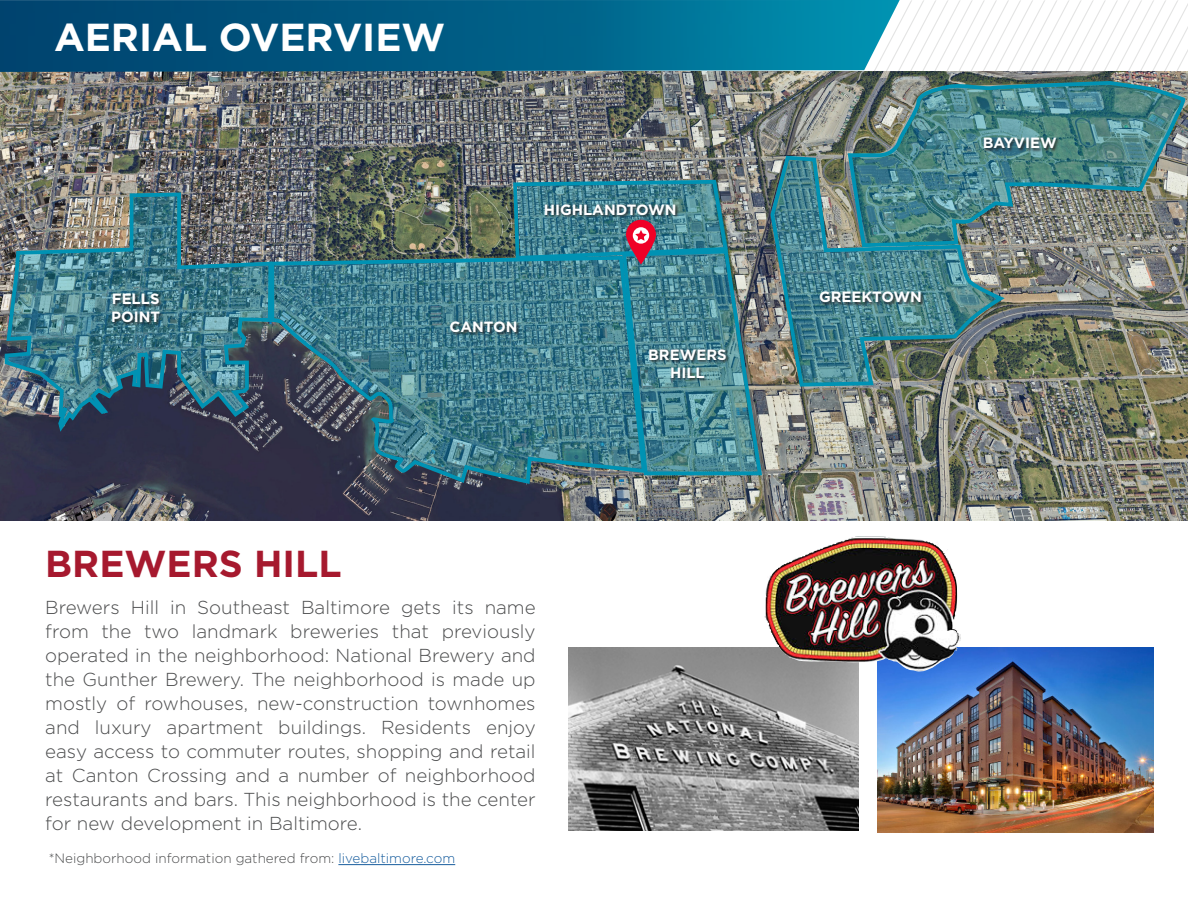
<style>
.page{position:relative;width:1188px;height:918px;background:#fff}
.page>*{position:absolute;margin:0;border:0;box-sizing:border-box;transform-origin:0 0}
.t1{font:700 39px "Gotham";color:#fff}
.t2{font:700 37.5px "Gotham";color:#a6192e}
.t3{font:300 18.75px/24px "Gotham";color:#4b4c4d;text-align:justify}
.t4{font:700 14.85px/17.9px "Gotham";color:#fff}
.t5{font:300 13.5px "Gotham";color:#4b4c4d}
.s1{color:#175d9e}
</style>
<div class="page">
<img style="left:0;top:72px;width:1188px;height:449px">
<img style="left:269px;top:254px;width:379px;height:267px">
<div style="left:450px;top:321px;width:70px;height:15px;background:#231f20;opacity:.8"></div>
<img style="left:3px;top:191px;width:271px;height:245px">
<div style="left:112px;top:293px;width:52px;height:33px;background:#231f20;opacity:.8"></div>
<img style="left:769px;top:154px;width:235px;height:235px">
<div style="left:819px;top:291px;width:106px;height:15px;background:#231f20;opacity:.8"></div>
<img style="left:846px;top:83px;width:340px;height:166px">
<div style="left:983px;top:137px;width:77px;height:15px;background:#231f20;opacity:.8"></div>
<img style="left:511px;top:178px;width:253px;height:299px">
<hr style="left:338px;top:864px;width:117px;height:1px;background:#175d9e">
<svg style="left:900px;top:0;width:288px;height:71px"></svg>
<img style="left:0;top:0;width:900px;height:72px">
<img style="left:877px;top:648px;width:276px;height:184px">
<img style="left:568px;top:647px;width:290px;height:184px">
<img style="left:764px;top:536px;width:197px;height:136px">
<p class="t1" style="left:54px;top:12px;width:393px">AERIAL OVERVIEW</p>
<p class="t4" style="left:111px;top:290px;width:50px">FELLS<br>POINT</p>
<p class="t4" style="left:544px;top:200px;width:134px">HIGHLANDTOWN</p>
<p class="t4" style="left:449px;top:318px;width:70px">CANTON</p>
<p class="t4" style="left:648px;top:346px;width:80px;text-align:center">BREWERS<br>HILL</p>
<p class="t2" style="left:45px;top:539px;width:298px">BREWERS HILL</p>
<p class="t3" style="left:45px;top:595px;width:492px">Brewers Hill in Southeast Baltimore gets its name from the two landmark breweries that previously operated in the neighborhood: National Brewery and the Gunther Brewery. The neighborhood is made up mostly of rowhouses, new-construction townhomes and luxury apartment buildings. Residents enjoy easy access to commuter routes, shopping and retail at Canton Crossing and a number of neighborhood restaurants and bars. This neighborhood is the center for new development in Baltimore.</p>
<p class="t5" style="left:49px;top:850px;width:408px">*Neighborhood information gathered from: <span class="s1">livebaltimore.com</span></p>
<p class="t4" style="left:819px;top:288px;width:104px">GREEKTOWN</p>
<p class="t4" style="left:983px;top:134px;width:76px">BAYVIEW</p>
</div>
